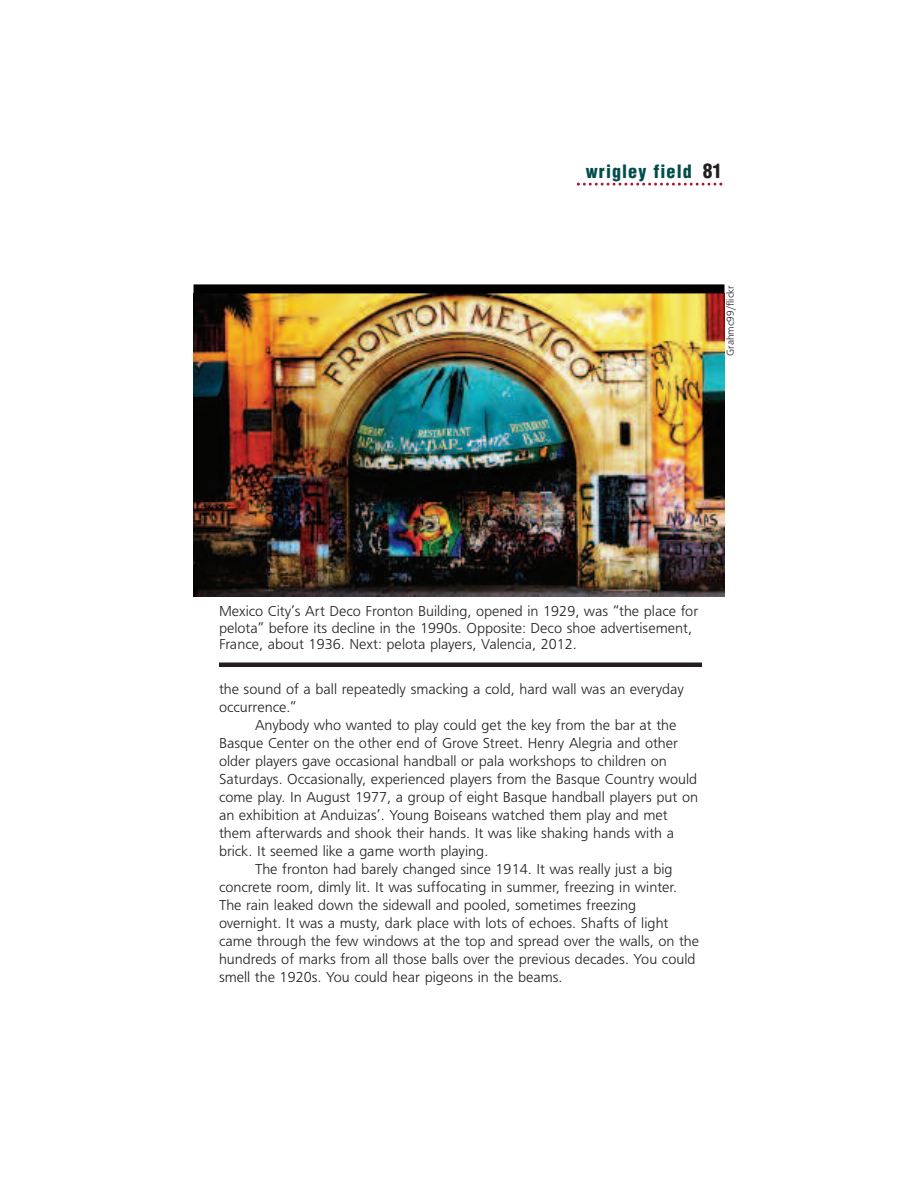
<style>
.page{position:relative;width:918px;height:1188px;background:#fff}
.page>*{position:absolute;margin:0;border:0;box-sizing:border-box;transform-origin:0 0}
.t1{font:900 condensed 18px "Helvetica";letter-spacing:.06em;color:#004d4b}
.t2{font:15px/16.5px "Frugal Sans Light DTC";color:#231f20}
.t3{font:10.5px "Frugal Sans Light DTC";color:#231f20}
.s1{font-size:19.5px;color:#231f20}
</style>
<div class="page">
<svg style="left:577px;top:183px;width:145px;height:3px"></svg>
<img style="left:194px;top:294px;width:531px;height:303px">
<hr style="left:219px;top:663px;width:483px;height:4px;background:#231f20">
<div style="left:194px;top:284px;width:531px;height:9px;background:#000001"></div>
<p class="t1" style="left:586px;top:161px;width:138px">wrigley field <span class="s1">81</span></p>
<p class="t3" style="left:724px;top:356px;width:72px;rotate:-90deg">Grahmc99/flickr</p>
<p class="t2" style="left:219px;top:603px;width:481px">Mexico City’s Art Deco Fronton Building, opened in 1929, was “the place for pelota” before its decline in the 1990s. Opposite: Deco shoe advertisement,<br>France, about 1936. Next: pelota players, Valencia, 2012.</p>
<p class="t2" style="left:219px;top:680px;width:466px">the sound of a ball repeatedly smacking a cold, hard wall was an everyday</p>
<p class="t2" style="left:219px;top:698px;width:79px">occurrence.”</p>
<p class="t2" style="left:255px;top:716px;width:423px">Anybody who wanted to play could get the key from the bar at the</p>
<p class="t2" style="left:219px;top:734px;width:461px">Basque Center on the other end of Grove Street. Henry Alegria and other</p>
<p class="t2" style="left:219px;top:752px;width:449px">older players gave occasional handball or pala workshops to children on</p>
<p class="t2" style="left:219px;top:770px;width:480px">Saturdays. Occasionally, experienced players from the Basque Country would</p>
<p class="t2" style="left:219px;top:788px;width:481px">come play. In August 1977, a group of eight Basque handball players put on</p>
<p class="t2" style="left:219px;top:806px;width:450px">an exhibition at Anduizas’. Young Boiseans watched them play and met</p>
<p class="t2" style="left:219px;top:824px;width:457px">them afterwards and shook their hands. It was like shaking hands with a</p>
<p class="t2" style="left:219px;top:842px;width:271px">brick. It seemed like a game worth playing.</p>
<p class="t2" style="left:255px;top:860px;width:419px">The fronton had barely changed since 1914. It was really just a big</p>
<p class="t2" style="left:219px;top:878px;width:460px">concrete room, dimly lit. It was suffocating in summer, freezing in winter.</p>
<p class="t2" style="left:219px;top:896px;width:419px">The rain leaked down the sidewall and pooled, sometimes freezing</p>
<p class="t2" style="left:219px;top:914px;width:451px">overnight. It was a musty, dark place with lots of echoes. Shafts of light</p>
<p class="t2" style="left:219px;top:932px;width:482px">came through the few windows at the top and spread over the walls, on the</p>
<p class="t2" style="left:219px;top:950px;width:478px">hundreds of marks from all those balls over the previous decades. You could</p>
<p class="t2" style="left:219px;top:968px;width:345px">smell the 1920s. You could hear pigeons in the beams.</p>
</div>
